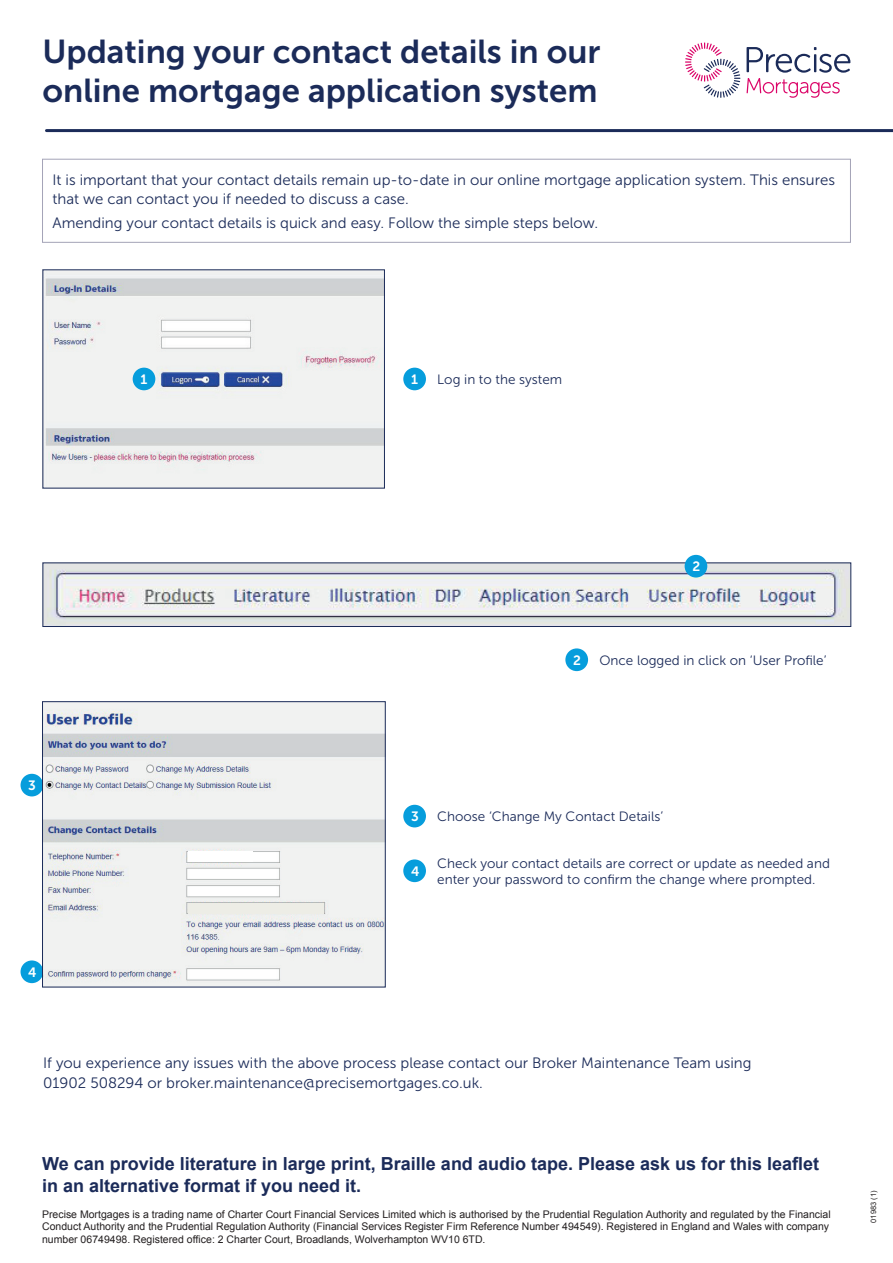
<style>
.page{position:relative;width:893px;height:1263px;background:#fff}
.page>*{position:absolute;margin:0;border:0;box-sizing:border-box;transform-origin:0 0}
.t1{font:33px/39.6px "Museo Sans 700";color:#1b2b59}
.t2{font:700 18px/21.6px "Arial";color:#1b2b59}
.t3{font:15px/19.5px "Museo Sans 300";color:#1b2b59}
.t4{font:13.5px/16.2px "Museo Sans 300";color:#1b2b59}
.t5{font:13.5px "Museo Sans 700";color:#fff}
.t6{font:10.5px/12.6px "Arial";color:#231f20}
.t7{font:7.5px "Arial";color:#231f20}
</style>
<div class="page">
<img style="left:45px;top:564px;width:804px;height:61px">
<div style="left:43px;top:562px;width:808px;height:65px;border:1px solid #1b2b59"></div>
<div style="left:42px;top:159px;width:809px;height:84px;border:1px solid #a4a3b7"></div>
<div style="left:403px;top:368px;width:23px;height:22px;background:#069ddc;border-radius:50%"></div>
<div style="left:685px;top:555px;width:22px;height:22px;background:#069ddc;border-radius:50%"></div>
<div style="left:565px;top:648px;width:23px;height:23px;background:#069ddc;border-radius:50%"></div>
<div style="left:403px;top:805px;width:23px;height:22px;background:#069ddc;border-radius:50%"></div>
<div style="left:21px;top:774px;width:22px;height:22px;background:#069ddc;border-radius:50%"></div>
<img style="left:45px;top:271px;width:338px;height:215px">
<div style="left:133px;top:368px;width:22px;height:22px;background:#069ddc;border-radius:50%"></div>
<div style="left:21px;top:960px;width:22px;height:23px;background:#069ddc;border-radius:50%"></div>
<div style="left:403px;top:859px;width:23px;height:23px;background:#069ddc;border-radius:50%"></div>
<svg style="left:747px;top:47px;width:103px;height:51px"></svg>
<svg style="left:685px;top:43px;width:55px;height:55px"></svg>
<hr style="left:46px;top:129px;width:847px;height:3px;background:#1b2b59">
<img style="left:44px;top:703px;width:340px;height:282px">
<div style="left:42px;top:701px;width:344px;height:286px;border:1px solid #1b2b59"></div>
<div style="left:188px;top:903px;width:136px;height:10px;background:#edede6"></div>
<div style="left:188px;top:851px;width:64px;height:11px;background:#fff"></div>
<h1 class="t1" style="left:43px;top:32px;width:559px">Updating your contact details in our online mortgage application system</h1>
<h3 class="t3" style="left:52px;top:170px;width:784px">It is important that your contact details remain up-to-date in our online mortgage application system. This ensures that we can contact you if needed to discuss a case.</h3>
<h3 class="t3" style="left:52px;top:213px;width:547px">Amending your contact details is quick and easy. Follow the simple steps below.</h3>
<p class="t5" style="left:140px;top:372px;width:8px">1</p>
<p class="t5" style="left:411px;top:372px;width:8px">1</p>
<p class="t4" style="left:437px;top:371px;width:126px">Log in to the system</p>
<p class="t5" style="left:692px;top:559px;width:9px">2</p>
<p class="t5" style="left:573px;top:652px;width:9px">2</p>
<p class="t4" style="left:599px;top:652px;width:229px">Once logged in click on ‘User Profile’</p>
<p class="t5" style="left:28px;top:778px;width:9px">3</p>
<p class="t5" style="left:28px;top:964px;width:10px">4</p>
<p class="t5" style="left:411px;top:809px;width:9px">3</p>
<p class="t5" style="left:411px;top:863px;width:10px">4</p>
<p class="t4" style="left:437px;top:808px;width:227px">Choose ‘Change My Contact Details’</p>
<p class="t4" style="left:437px;top:855px;width:394px">Check your contact details are correct or update as needed and enter your password to confirm the change where prompted.</p>
<h3 class="t3" style="left:43px;top:1053px;width:710px">If you experience any issues with the above process please contact our Broker Maintenance Team using<br>01902 508294 or broker.maintenance@precisemortgages.co.uk.</h3>
<h2 class="t2" style="left:42px;top:1153px;width:778px">We can provide literature in large print, Braille and audio tape. Please ask us for this leaflet in an alternative format if you need it.</h2>
<p class="t6" style="left:42px;top:1208px;width:790px">Precise Mortgages is a trading name of Charter Court Financial Services Limited which is authorised by the Prudential Regulation Authority and regulated by the Financial<br>Conduct Authority and the Prudential Regulation Authority (Financial Services Register Firm Reference Number 494549). Registered in England and Wales with company number 06749498. Registered office: 2 Charter Court, Broadlands, Wolverhampton WV10 6TD.</p>
<p class="t7" style="left:869px;top:1223px;width:34px;rotate:-90deg">01983 (1)</p>
</div>
